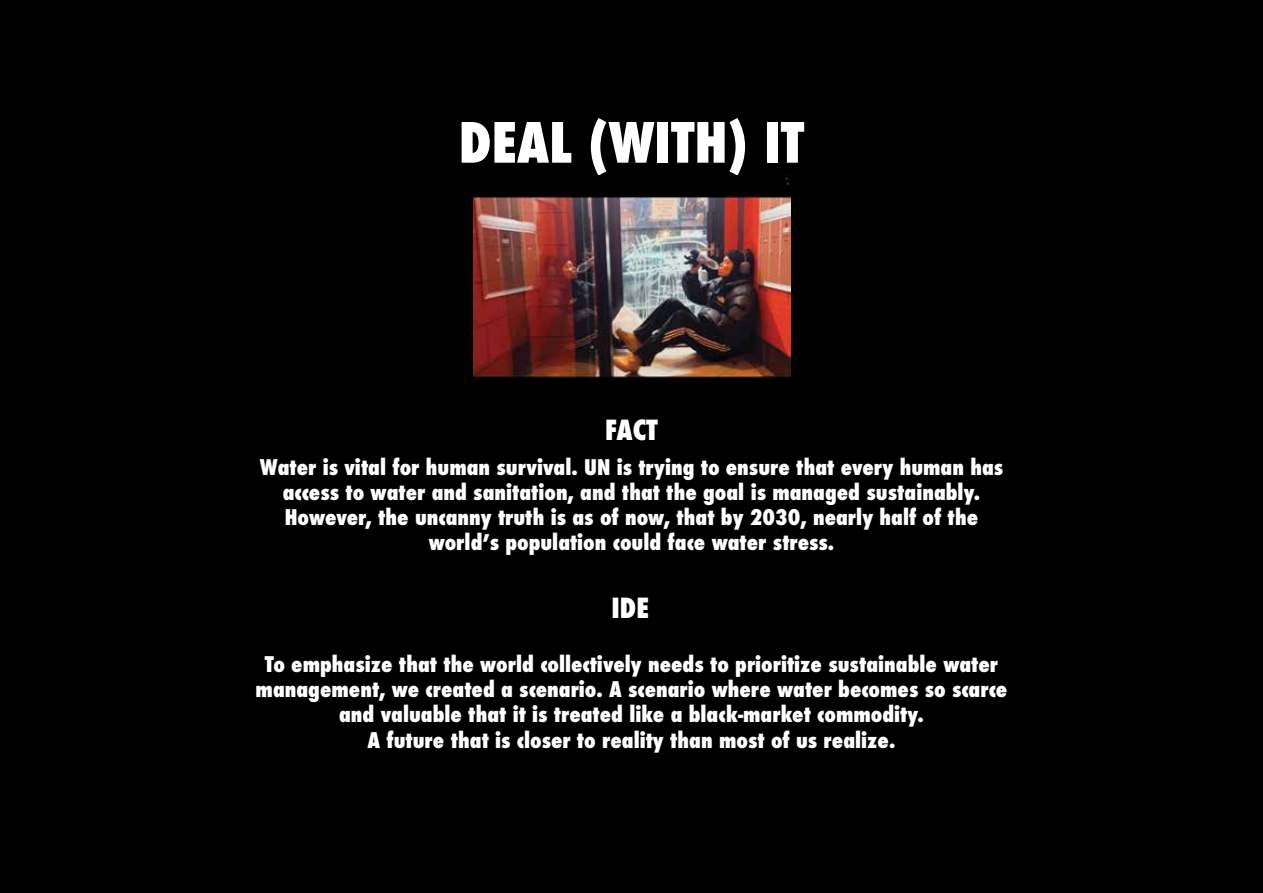
<style>
.page{position:relative;width:1263px;height:893px;background:#000}
.page>*{position:absolute;margin:0;border:0;box-sizing:border-box;transform-origin:0 0}
.t1{font:800 condensed 54px "Futura";color:#fff}
.t2{font:800 condensed 27px "Futura";color:#fff}
.t3{font:800 condensed 21px/25.2px "Futura";color:#fff;text-align:center}
</style>
<div class="page">
<img style="left:473px;top:180px;width:317px;height:199px">
<h1 class="t1" style="left:459px;top:109px;width:347px">DEAL (WITH) IT</h1>
<p class="t2" style="left:605px;top:413px;width:54px">FACT</p>
<p class="t3" style="left:260px;top:454px;width:745px">Water is vital for human survival. UN is trying to ensure that every human has access to water and sanitation, and that the goal is managed sustainably.<br>However, the uncanny truth is as of now, that by 2030, nearly half of the worldʼs population could face water stress.</p>
<p class="t2" style="left:612px;top:591px;width:39px">IDE</p>
<p class="t3" style="left:256px;top:652px;width:753px">To emphasize that the world collectively needs to prioritize sustainable water management, we created a scenario. A scenario where water becomes so scarce and valuable that it is treated like a black-market commodity.<br>A future that is closer to reality than most of us realize.</p>
</div>
